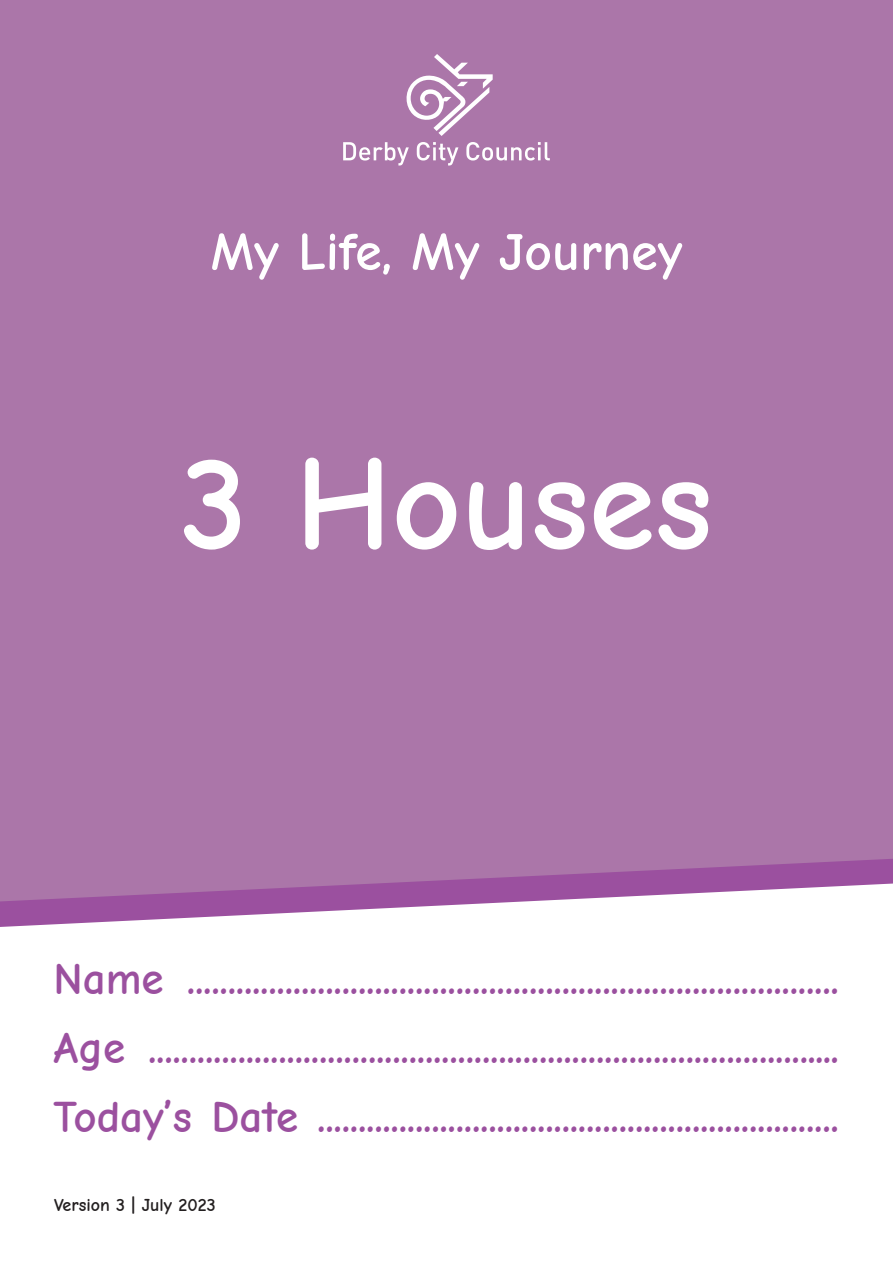
<style>
.page{position:relative;width:893px;height:1263px;background:#fff}
.page>*{position:absolute;margin:0;border:0;box-sizing:border-box;transform-origin:0 0}
.t1{font:700 135px "Comic Neue";color:#fff}
.t2{font:700 54px "Comic Neue";color:#fff}
.t3{font:700 45px "Comic Neue";color:#9b509f}
.t4{font:700 18px "Comic Neue";color:#231f20}
</style>
<div class="page">
<svg style="left:0;top:901px;width:533px;height:26px"></svg>
<div style="left:0;top:0;width:893px;height:901px;background:#ab76a9"></div>
<svg style="left:404px;top:54px;width:89px;height:82px"></svg>
<svg style="left:343px;top:142px;width:66px;height:23px"></svg>
<svg style="left:417px;top:142px;width:41px;height:23px"></svg>
<svg style="left:466px;top:142px;width:84px;height:19px"></svg>
<p class="t2" style="left:211px;top:219px;width:473px">My Life, My Journey</p>
<p class="t1" style="left:181px;top:423px;width:533px">3 Houses</p>
<p class="t3" style="left:54px;top:952px;width:787px">Name ................................................................................</p>
<p class="t3" style="left:54px;top:1021px;width:787px">Age .....................................................................................</p>
<p class="t3" style="left:54px;top:1090px;width:787px">Today’s Date ................................................................</p>
<p class="t4" style="left:54px;top:1194px;width:163px">Version 3 | July 2023</p>
</div>
